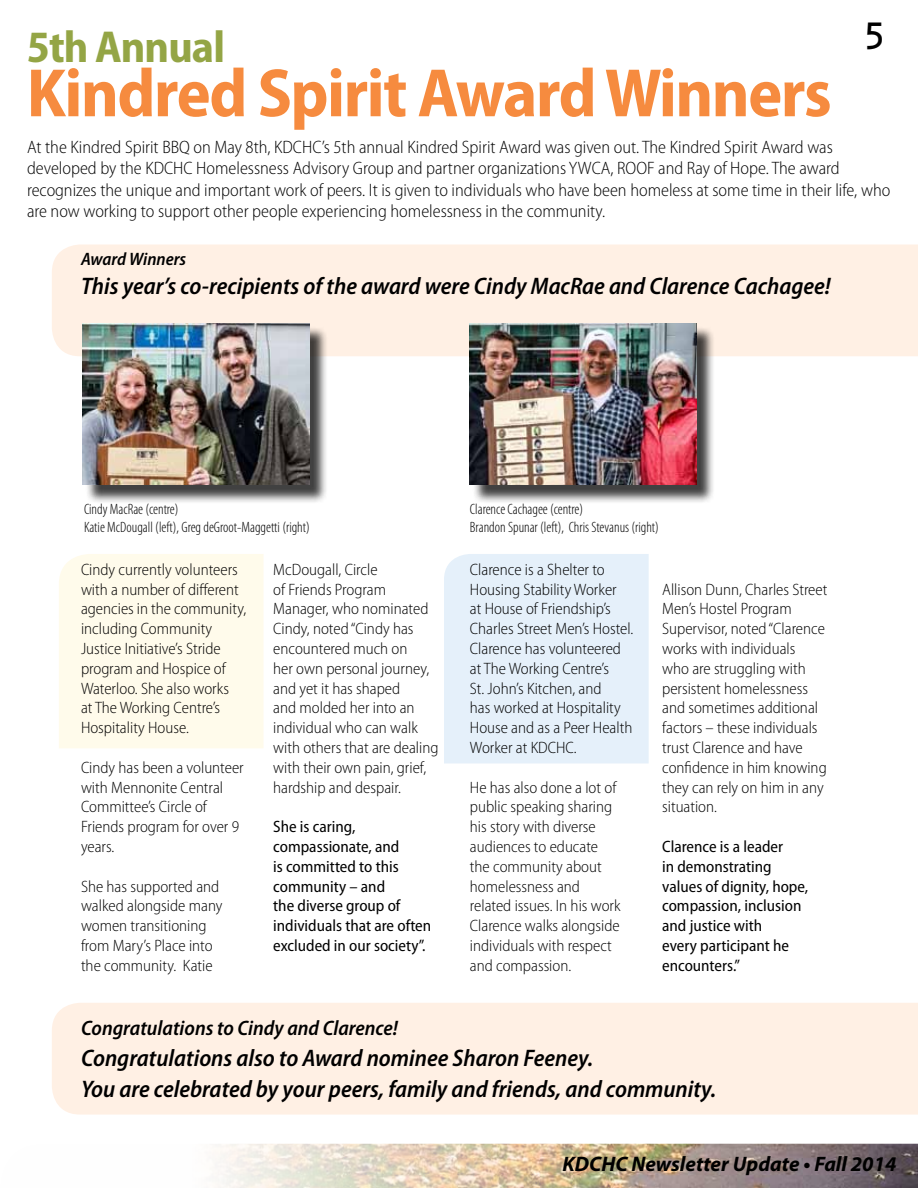
<style>
.page{position:relative;width:918px;height:1188px;background:#fff}
.page>*{position:absolute;margin:0;border:0;box-sizing:border-box;transform-origin:0 0}
.t1{font:700 semi-condensed 69px "Myriad Pro";letter-spacing:-.02em;color:#f68b3f}
.t2{font:700 semi-condensed 45px "Myriad Pro";letter-spacing:-.02em;color:#94a545}
.t3{font:36px "OCR2 S Si";color:#000}
.t4{font:italic 600 semi-condensed 24px/31.2px "Myriad Pro";color:#000}
.t5{font:italic 600 semi-condensed 21px "Myriad Pro";color:#000}
.t6{font:italic 700 21px "Myriad Pro";color:#000}
.t7{font:300 semi-condensed 18px/21.6px "Myriad Pro";color:#000}
.t8{font:italic 600 semi-condensed 18px "Myriad Pro";color:#000}
.t9{font:300 semi-condensed 16.5px/19.8px "Myriad Pro";color:#000}
.t10{font:semi-condensed 16.5px/19.8px "Myriad Pro";color:#000}
.t11{font:300 condensed 15px/18px "Myriad Pro";color:#000}
</style>
<div class="page">
<img style="left:218px;top:1144px;width:700px;height:44px">
<div style="left:52px;top:244px;width:866px;height:112px;background:#fff0e4"></div>
<div style="left:52px;top:1003px;width:866px;height:112px;background:#fff0e4"></div>
<div style="left:59px;top:554px;width:205px;height:194px;background:#fffbeb"></div>
<div style="left:444px;top:554px;width:205px;height:209px;background:#e5f0fa"></div>
<div style="left:85px;top:326px;width:243px;height:178px;background:#000;opacity:.75"></div>
<img style="left:83px;top:324px;width:226px;height:161px">
<div style="left:472px;top:326px;width:244px;height:178px;background:#000;opacity:.75"></div>
<img style="left:470px;top:324px;width:227px;height:161px">
<h2 class="t2" style="left:27px;top:22px;width:200px">5th Annual</h2>
<h1 class="t1" style="left:27px;top:55px;width:806px">Kindred Spirit Award Winners</h1>
<h3 class="t3" style="left:862px;top:17px;width:27px">5</h3>
<p class="t7" style="left:27px;top:136px;width:865px">At the Kindred Spirit BBQ on May 8th, KDCHC’s 5th annual Kindred Spirit Award was given out. The Kindred Spirit Award was developed by the KDCHC Homelessness Advisory Group and partner organizations YWCA, ROOF and Ray of Hope. The award recognizes the unique and important work of peers. It is given to individuals who have been homeless at some time in their life, who are now working to support other people experiencing homelessness in the community.</p>
<p class="t8" style="left:81px;top:248px;width:107px">Award Winners</p>
<h3 class="t4" style="left:81px;top:270px;width:751px">This year’s co-recipients of the award were Cindy MacRae and Clarence Cachagee!</h3>
<p class="t11" style="left:84px;top:500px;width:227px">Cindy MacRae (centre)<br>Katie McDougall (left), Greg deGroot-Maggetti (right)</p>
<p class="t11" style="left:470px;top:500px;width:191px">Clarence Cachagee (centre)<br>Brandon Spunar (left), Chris Stevanus (right)</p>
<p class="t9" style="left:81px;top:559px;width:167px">Cindy currently volunteers with a number of different agencies in the community, including Community<br>Justice I nitiative’s Stride program and Hospice of<br>Waterloo. She also works<br>at The Working Centre’s<br>Hospitality House.</p>
<p class="t9" style="left:81px;top:757px;width:164px">Cindy has been a volunteer with Mennonite Central<br>Committee’s Circle of<br>Friends program for over 9 years.</p>
<p class="t9" style="left:81px;top:876px;width:143px">She has supported and walked alongside many women transitioning from Mary’s Place into the community. Katie</p>
<p class="t9" style="left:273px;top:559px;width:167px">McDougall, Circle<br>of Friends Program<br>Manager, who nominated<br>Cindy, noted “Cindy has encountered much on<br>her own personal journey, and yet it has shaped<br>and molded her into an individual who can walk with others that are dealing with their own pain, grief, hardship and despair.</p>
<p class="t10" style="left:273px;top:817px;width:160px">She is caring, compassionate, and<br>is committed to this community – and<br>the diverse group of individuals that are often excluded in our society”.</p>
<p class="t9" style="left:470px;top:559px;width:165px">Clarence is a Shelter to<br>Housing Stability Worker<br>at House of Friendship’s<br>Charles Street Men’s Hostel.<br>Clarence has volunteered at The Working Centre’s<br>St. John’s Kitchen, and<br>has worked at Hospitality<br>House and as a Peer Health<br>Worker at KDCHC.</p>
<p class="t9" style="left:470px;top:777px;width:152px">He has also done a lot of public speaking sharing his story with diverse audiences to educate the community about homelessness and related issues. I n his work<br>Clarence walks alongside individuals with respect and compassion.</p>
<p class="t9" style="left:662px;top:579px;width:167px">Allison Dunn, Charles Street<br>Men’s Hostel Program<br>Supervisor, noted “Clarence works with individuals<br>who are struggling with persistent homelessness and sometimes additional factors – these individuals trust Clarence and have confidence in him knowing they can rely on him in any situation.</p>
<p class="t10" style="left:662px;top:836px;width:148px">Clarence is a leader<br>in demonstrating values of dignity, hope, compassion, inclusion and justice with<br>every participant he encounters.”</p>
<p class="t5" style="left:81px;top:1015px;width:319px">Congratulations to Cindy and Clarence!</p>
<h3 class="t4" style="left:81px;top:1042px;width:637px">Congratulations also to Award nominee Sharon Feeney.<br>You are celebrated by your peers, family and friends, and community.</h3>
<p class="t6" style="left:562px;top:1150px;width:335px">KDCHC Newsletter Update • Fall 2014</p>
</div>
